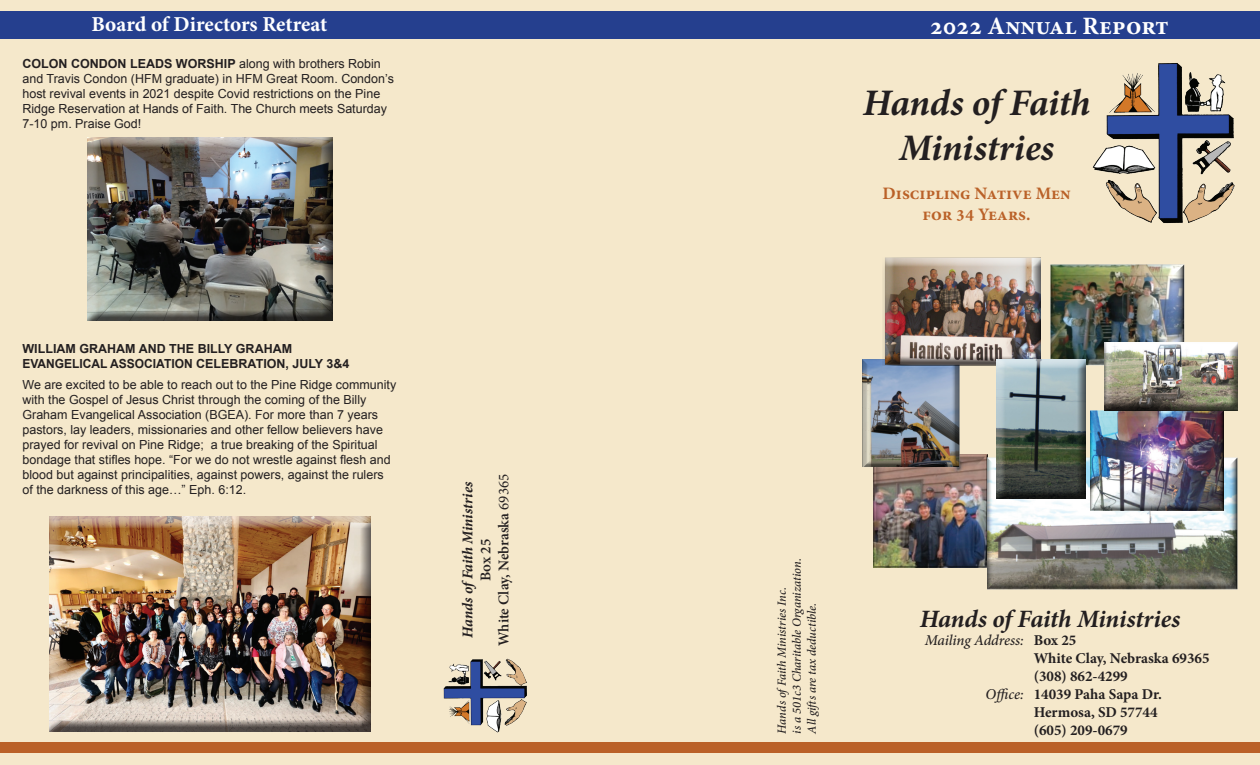
<style>
.page{position:relative;width:1260px;height:765px;background:#f5e8cb}
.page>*{position:absolute;margin:0;border:0;box-sizing:border-box;transform-origin:0 0}
.t1{font:italic 700 37.5px/45px "Minion Pro";letter-spacing:-.005em;color:#231f20;text-align:center}
.t2{font:italic 700 25px "Minion Pro";letter-spacing:-.005em;color:#231f20}
.t3{font:700 25px "Minion Pro";color:#fff}
.t4{font:700 21.25px "Minion Pro";color:#fff}
.t5{font:700 17.5px/21px "Minion Pro";color:#ba6128;text-align:center}
.t6{font:700 15px "Minion Pro";color:#231f20}
.t7{font:600 15px/18px "Minion Pro";letter-spacing:-.005em;color:#231f20;text-align:center}
.t8{font:italic 700 15px "Minion Pro";letter-spacing:-.005em;color:#231f20}
.t9{font:italic 500 15px "Minion Pro";letter-spacing:-.01em;color:#231f20}
.t10{font:12.5px/15px "Arial";color:#231f20}
.t11{font:italic 500 12.5px/15px "Minion Pro";letter-spacing:-.01em;color:#231f20}
.t12{font:700 12.5px/15px "Arial";color:#231f20}
.s1{font-weight:700}
.s2{font-weight:400}
.s3{font-weight:700;font-style:normal}
.s4{font-weight:500;font-style:italic}
</style>
<div class="page">
<div style="left:0;top:11px;width:1260px;height:28px;background:#253f8e"></div>
<div style="left:0;top:742px;width:1260px;height:11px;background:#ba6128"></div>
<img style="left:873px;top:454px;width:114px;height:114px">
<img style="left:987px;top:458px;width:251px;height:132px">
<img style="left:1092px;top:63px;width:143px;height:161px">
<img style="left:443px;top:658px;width:84px;height:75px">
<img style="left:1050px;top:264px;width:135px;height:101px">
<div style="left:87px;top:137px;width:248px;height:185px;background:#231f20;opacity:.75"></div>
<div style="left:48px;top:517px;width:325px;height:216px;background:#231f20;opacity:.75"></div>
<img style="left:1091px;top:411px;width:133px;height:100px">
<div style="left:1103px;top:343px;width:136px;height:69px;background:#231f20;opacity:.75"></div>
<img style="left:862px;top:360px;width:98px;height:109px">
<div style="left:882px;top:258px;width:160px;height:108px;background:#231f20;opacity:.75"></div>
<div style="left:996px;top:360px;width:91px;height:141px;background:#231f20;opacity:.75"></div>
<h3 class="t4" style="left:91px;top:10px;width:237px">Board of Directors Retreat</h3>
<h2 class="t3" style="left:930px;top:9px;width:240px">2022 Annual Report</h2>
<p class="t10" style="left:22px;top:56px;width:373px"><span class="s1">COLON CONDON LEADS WORSHIP</span> along with brothers Robin and Travis Condon (HFM graduate) in HFM Great Room. Condon’s host revival events in 2021 despite Covid restrictions on the Pine Ridge Reservation at Hands of Faith. The Church meets Saturday 7-10 pm. Praise God!</p>
<p class="t12" style="left:22px;top:342px;width:328px">WILLIAM GRAHAM AND THE BILLY GRAHAM<br>EVANGELICAL ASSOCIATION CELEBRATION, JULY 3&amp;4</p>
<p class="t10" style="left:22px;top:377px;width:375px">We are excited to be able to reach out to the Pine Ridge community with the Gospel of Jesus Christ through the coming of the Billy Graham Evangelical Association (BGEA). For more than 7 years pastors, lay leaders, missionaries and other fellow believers have prayed for revival on Pine Ridge; a true breaking of the Spiritual bondage that stifles hope. “For we do not wrestle against flesh and blood but against principalities, against powers, against the rulers of the darkness of this age…” Eph. 6:12.</p>
<p class="t8" style="left:457px;top:638px;width:158px;rotate:-90deg">Hands ofFaith Ministries</p>
<p class="t7" style="left:476px;top:646px;width:174px;rotate:-90deg">Box 25<br>White Clay, Nebraska <span class="s2">69365</span></p>
<h1 class="t1" style="left:863px;top:80px;width:229px">Hands of Faith<br>Ministries</h1>
<h3 class="t5" style="left:883px;top:183px;width:190px">Discipling Native Men for 34 Years.</h3>
<p class="t11" style="left:774px;top:734px;width:177px;rotate:-90deg">Hands ofFaith Ministries Inc.<br>is a 501c3 Charitable Organization.<br>All gifts are tax deductible.</p>
<h2 class="t2" style="left:920px;top:601px;width:262px">Hands of Faith Ministries</h2>
<p class="t9" style="left:925px;top:629px;width:153px">Mailing Address: <span class="s3">Box 25</span></p>
<p class="t6" style="left:1034px;top:647px;width:177px">White Clay, Nebraska 69365</p>
<p class="t6" style="left:1034px;top:665px;width:95px">(308) 862-4299</p>
<p class="t6" style="left:986px;top:683px;width:178px"><span class="s4">Office:</span> 14039 Paha Sapa Dr.</p>
<p class="t6" style="left:1034px;top:701px;width:125px">Hermosa, SD 57744</p>
<p class="t6" style="left:1034px;top:719px;width:95px">(605) 209-0679</p>
</div>
